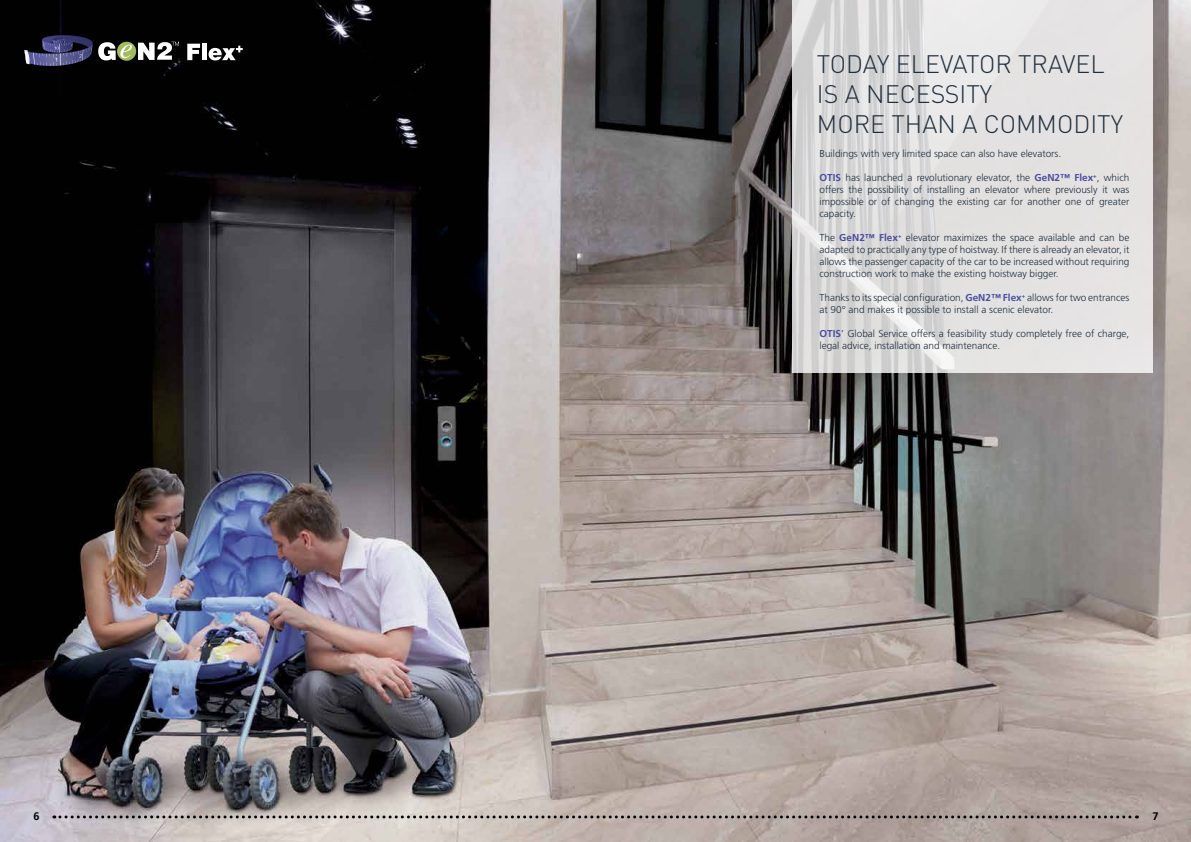
<style>
.page{position:relative;width:1191px;height:842px;background:#fff}
.page>*{position:absolute;margin:0;border:0;box-sizing:border-box;transform-origin:0 0}
.t1{font:300 25px/30px "DIN";color:#1f2f3e}
.t2{font:700 11px "Frutiger LT Std";color:#000}
.t3{font:300 10px/12px "Frutiger LT Std";color:#1f2f3e;text-align:justify}
.s1{font-weight:700;color:#494da1}
</style>
<div class="page">
<img style="left:0;top:0;width:1191px;height:842px">
<svg style="left:792px;top:0;width:360px;height:373px;fill:#e4e2e1"></svg>
<svg style="left:187px;top:44px;width:13px;height:16px"></svg>
<hr style="left:202px;top:44px;width:4px;height:16px;background:#fff">
<svg style="left:209px;top:46px;width:34px;height:14px"></svg>
<svg style="left:20px;top:35px;width:159px;height:34px"></svg>
<svg style="left:54px;top:815px;width:1083px;height:3px"></svg>
<h1 class="t1" style="left:817px;top:49px;width:308px">TODAY ELEVATOR TRAVEL<br>IS A NECESSITY<br>MORE THAN A COMMODITY</h1>
<p class="t3" style="left:819px;top:148px;width:243px">Buildings with very limited space can also have elevators.</p>
<p class="t3" style="left:819px;top:172px;width:311px"><span class="s1">OTIS</span> has launched a revolutionary elevator, the <span class="s1">GeN2™ Flex</span><sup>+</sup>, which offers the possibility of installing an elevator where previously it was impossible or of changing the existing car for another one of greater capacity.</p>
<p class="t3" style="left:819px;top:232px;width:311px">The <span class="s1">GeN2™ Flex</span><sup>+</sup> elevator maximizes the space available and can be adapted to practically any type of hoistway. If there is already an elevator, it allows the passenger capacity of the car to be increased without requiring construction work to make the existing hoistway bigger.</p>
<p class="t3" style="left:819px;top:292px;width:311px">Thanks to its special configuration, <span class="s1">GeN2™ Flex</span><sup>+</sup> allows for two entrances at 90° and makes it possible to install a scenic elevator.</p>
<p class="t3" style="left:819px;top:328px;width:311px"><span class="s1">OTIS</span>’ Global Service offers a feasibility study completely free of charge, legal advice, installation and maintenance.</p>
<p class="t2" style="left:33px;top:810px;width:8px">6</p>
<p class="t2" style="left:1152px;top:810px;width:8px">7</p>
</div>
